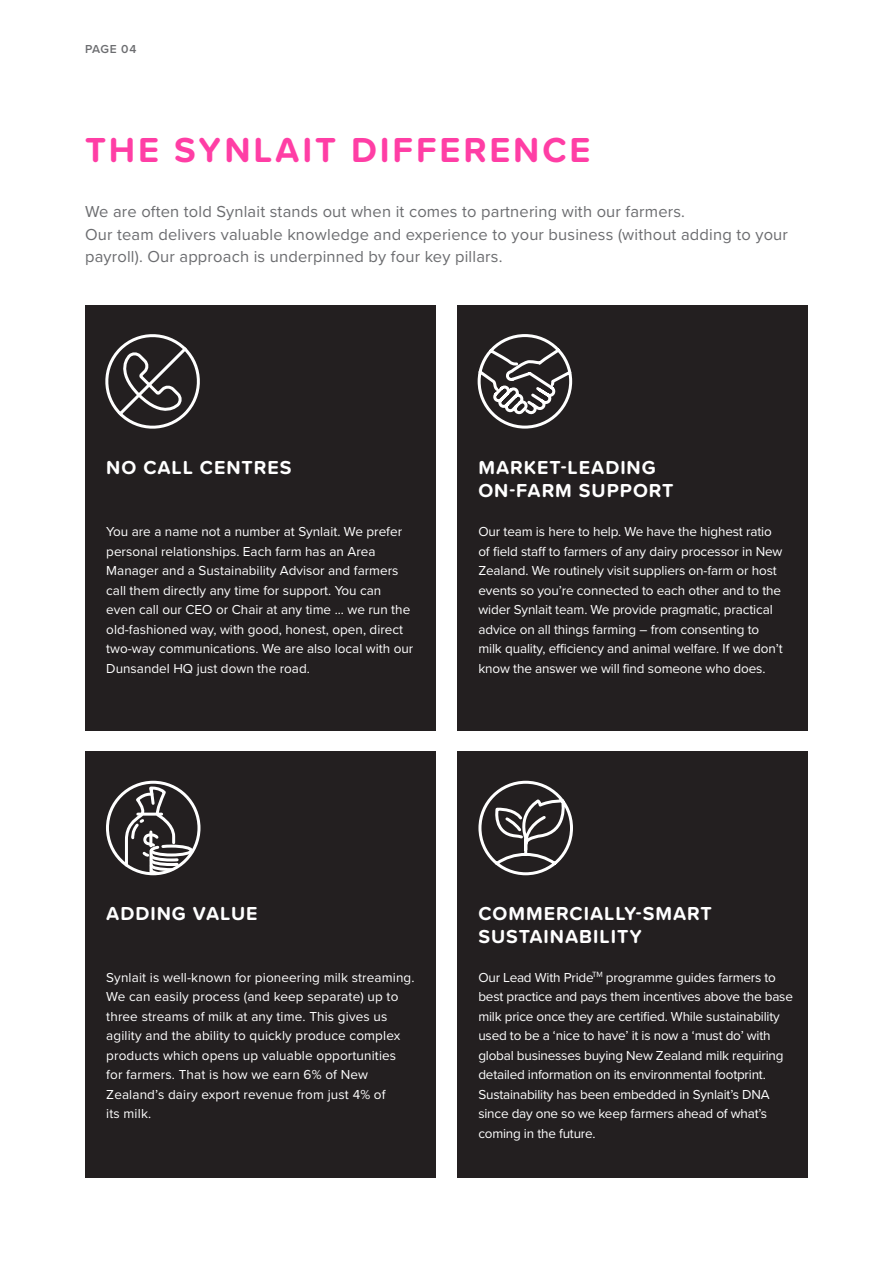
<style>
.page{position:relative;width:893px;height:1263px;background:#fff}
.page>*{position:absolute;margin:0;border:0;box-sizing:border-box;transform-origin:0 0}
.Synlait_SR21_Grey_PS_Heading_Bold_33_36{font:700 36px "Proxima Soft";letter-spacing:.08em;color:#ff3ea5}
.Synlait_AR20_Pink_PS_Subheading_Bold_13_{font:700 19.5px/23.4px "Proxima Soft";letter-spacing:.05em;color:#fff}
.Synlait_AR20_Grey_PN_Section-heading_Hig{font:16.5px/22.5px "Proxima Nova";letter-spacing:.01em;color:#6c6d70}
.Synlait_AR20_Grey_PN_Section-heading_Hig-2{font:13.5px/19.5px "Proxima Nova";letter-spacing:-.01em;color:#fff}
.Synlait_AR20_Grey_PN_Section-heading_Hig-3{font:13.5px/19.5px "Proxima Nova";letter-spacing:.01em;color:#fff}
.t1{font:600 12px "Proxima Nova";letter-spacing:.045em;color:#6c6d70}
</style>
<div class="page">
<div style="left:85px;top:752px;width:351px;height:426px;background:#231f20"></div>
<div style="left:457px;top:752px;width:351px;height:426px;background:#231f20"></div>
<svg style="left:478px;top:780px;width:95px;height:96px"></svg>
<div style="left:106px;top:781px;width:94px;height:94px;border:3px solid #fff;border-radius:50%"></div>
<svg style="left:123px;top:785px;width:71px;height:91px"></svg>
<div style="left:85px;top:305px;width:351px;height:425px;background:#231f20"></div>
<div style="left:457px;top:305px;width:351px;height:425px;background:#231f20"></div>
<svg style="left:105px;top:334px;width:95px;height:95px"></svg>
<svg style="left:477px;top:334px;width:96px;height:95px"></svg>
<p class="t1" style="left:85px;top:40px;width:53px">PAGE 04</p>
<p class="Synlait_SR21_Grey_PS_Heading_Bold_33_36" style="left:85px;top:122px;width:507px">THE SYNLAIT DIFFERENCE</p>
<p class="Synlait_AR20_Grey_PN_Section-heading_Hig" style="left:85px;top:200px;width:704px">We are often told Synlait stands out when it comes to partnering with our farmers.<br>Our team delivers valuable knowledge and experience to your business (without adding to your payroll). Our approach is underpinned by four key pillars.</p>
<p class="Synlait_AR20_Pink_PS_Subheading_Bold_13_" style="left:106px;top:455px;width:187px">NO CALL CENTRES</p>
<p class="Synlait_AR20_Grey_PN_Section-heading_Hig-2" style="left:106px;top:521px;width:309px">You are a name not a number at Synlait. We prefer personal relationships. Each farm has an Area Manager and a Sustainability Advisor and farmers call them directly any time for support. You can even call our CEO or Chair at any time ... we run the old-fashioned way, with good, honest, open, direct two-way communications. We are also local with our Dunsandel HQ just down the road.</p>
<p class="Synlait_AR20_Pink_PS_Subheading_Bold_13_" style="left:478px;top:455px;width:197px">MARKET-LEADING<br>ON-FARM SUPPORT</p>
<p class="Synlait_AR20_Grey_PN_Section-heading_Hig-2" style="left:478px;top:521px;width:306px">Our team is here to help. We have the highest ratio of field staff to farmers of any dairy processor in New Zealand. We routinely visit suppliers on-farm or host events so you’re connected to each other and to the wider Synlait team. We provide pragmatic, practical advice on all things farming – from consenting to milk quality, efficiency and animal welfare. If we don’t know the answer we will find someone who does.</p>
<p class="Synlait_AR20_Pink_PS_Subheading_Bold_13_" style="left:106px;top:901px;width:153px">ADDING VALUE</p>
<p class="Synlait_AR20_Grey_PN_Section-heading_Hig-3" style="left:106px;top:967px;width:310px">Synlait is well-known for pioneering milk streaming.<br>We can easily process (and keep separate) up to three streams of milk at any time. This gives us agility and the ability to quickly produce complex products which opens up valuable opportunities for farmers. That is how we earn 6% of New Zealand’s dairy export revenue from just 4% of<br>its milk.</p>
<p class="Synlait_AR20_Pink_PS_Subheading_Bold_13_" style="left:478px;top:901px;width:235px">COMMERCIALLY-SMART<br>SUSTAINABILITY</p>
<p class="Synlait_AR20_Grey_PN_Section-heading_Hig-2" style="left:478px;top:967px;width:316px">Our Lead With Pride<sup>TM</sup> programme guides farmers to best practice and pays them incentives above the base milk price once they are certified. While sustainability used to be a ‘nice to have’ it is now a ‘must do’ with global businesses buying New Zealand milk requiring detailed information on its environmental footprint.<br>Sustainability has been embedded in Synlait’s DNA since day one so we keep farmers ahead of what’s coming in the future.</p>
</div>
